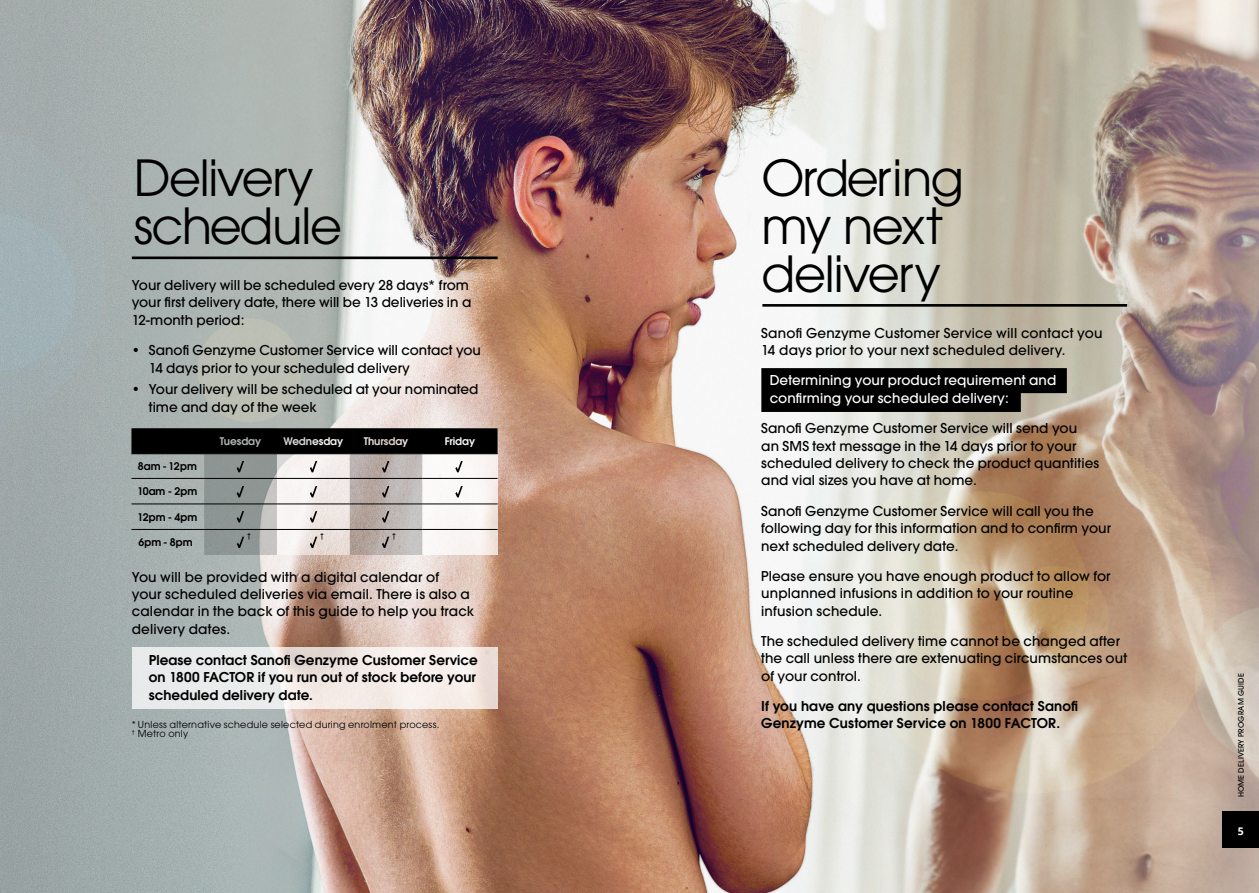
<style>
.page{position:relative;width:1259px;height:893px;background:#fff}
.page>*{position:absolute;margin:0;border:0;box-sizing:border-box;transform-origin:0 0}
.t1{font:49.5px/48px "Avant Garde";letter-spacing:-.03em;color:#000}
.t2{font:500 13.5px/17.4px "Avant Garde";letter-spacing:.005em;color:#000}
.t3{font:600 13.5px/17.4px "Avant Garde";letter-spacing:.005em;color:#000}
.t4{font:500 13.5px/17.4px "Avant Garde";letter-spacing:.005em;color:#fff}
.t5{font:600 10.5px "Avant Garde";letter-spacing:.005em;color:#000}
.t6{font:600 10.5px "Avant Garde";letter-spacing:-.01em;color:#fff}
.t7{font:700 10.5px "Noto Sans";color:#fff}
.t8{font:9.6px "Avant Garde";letter-spacing:.025em;color:#000}
.t9{font:500 7.5px "Avant Garde";letter-spacing:.02em;color:#000}
.t10{font:500 6.75px "Avant Garde";color:#000}
</style>
<div class="page">
<img style="left:0;top:0;width:1066px;height:893px">
<svg style="left:1066px;top:0;width:193px;height:893px"></svg>
<svg style="left:132px;top:647px;width:365px;height:61px;fill:#ebeceb"></svg>
<svg style="left:761px;top:368px;width:305px;height:44px"></svg>
<hr style="left:132px;top:256px;width:365px;height:3px;background:#000">
<hr style="left:762px;top:304px;width:365px;height:3px;background:#000">
<svg style="left:131px;top:555px;width:366px;height:11px"></svg>
<svg style="left:131px;top:428px;width:366px;height:127px"></svg>
<svg style="left:792px;top:298px;width:63px;height:23px"></svg>
<svg style="left:792px;top:283px;width:63px;height:12px"></svg>
<div style="left:200px;top:298px;width:63px;height:23px;background:#aeb6b3"></div>
<div style="left:200px;top:283px;width:63px;height:12px;background:#aeb6b4"></div>
<svg style="left:174px;top:757px;width:659px;height:25px"></svg>
<div style="left:162px;top:765px;width:29px;height:9px;background:#a6b2b1"></div>
<div style="left:1222px;top:811px;width:37px;height:37px;background:#000"></div>
<p class="t1" style="left:134px;top:154px;width:210px">Delivery schedule</p>
<p class="t2" style="left:132px;top:276px;width:341px">Your delivery will be scheduled every 28 days* from your first delivery date, there will be 13 deliveries in a<br>12-month period:</p>
<p class="t2" style="left:149px;top:341px;width:333px;text-indent:-17px">• Sanofi Genzyme Customer Service will contact you<br>14 days prior to your scheduled delivery</p>
<p class="t2" style="left:149px;top:381px;width:331px;text-indent:-17px">• Your delivery will be scheduled at your nominated time and day of the week</p>
<p class="t5" style="left:138px;top:460px;width:61px">8am - 12pm</p>
<p class="t5" style="left:137px;top:485px;width:61px">10am - 2pm</p>
<p class="t5" style="left:137px;top:510px;width:61px">12pm - 4pm</p>
<p class="t5" style="left:139px;top:536px;width:55px">6pm - 8pm</p>
<p class="t6" style="left:220px;top:434px;width:43px">Tuesday</p>
<p class="t6" style="left:283px;top:434px;width:61px">Wednesday</p>
<p class="t6" style="left:364px;top:434px;width:46px">Thursday</p>
<p class="t6" style="left:445px;top:434px;width:32px">Friday</p>
<p class="t10" style="left:247px;top:531px;width:5px">†</p>
<p class="t10" style="left:320px;top:531px;width:5px">†</p>
<p class="t10" style="left:392px;top:531px;width:5px">†</p>
<p class="t2" style="left:132px;top:568px;width:344px">You will be provided with a digital calendar of<br>your scheduled deliveries via email. There is also a calendar in the back of this guide to help you track delivery dates.</p>
<p class="t3" style="left:149px;top:651px;width:330px">Please contact Sanofi Genzyme Customer Service on 1800 FACTOR if you run out of stock before your scheduled delivery date.</p>
<p class="t1" style="left:761px;top:154px;width:204px">Ordering my next</p>
<p class="t1" style="left:761px;top:250px;width:181px">delivery</p>
<p class="t2" style="left:761px;top:324px;width:343px">Sanofi Genzyme Customer Service will contact you<br>14 days prior to your next scheduled delivery.</p>
<p class="t4" style="left:769px;top:372px;width:288px">Determining your product requirement and confirming your scheduled delivery:</p>
<p class="t2" style="left:761px;top:420px;width:339px">Sanofi Genzyme Customer Service will send you<br>an SMS text message in the 14 days prior to your scheduled delivery to check the product quantities and vial sizes you have at home.</p>
<p class="t2" style="left:761px;top:502px;width:351px">Sanofi Genzyme Customer Service will call you the following day for this information and to confirm your next scheduled delivery date.</p>
<p class="t2" style="left:761px;top:567px;width:351px">Please ensure you have enough product to allow for unplanned infusions in addition to your routine infusion schedule.</p>
<p class="t2" style="left:761px;top:632px;width:367px">The scheduled delivery time cannot be changed after the call unless there are extenuating circumstances out of your control.</p>
<p class="t3" style="left:761px;top:697px;width:319px">If you have any questions please contact Sanofi</p>
<p class="t8" style="left:132px;top:718px;width:309px">* Unless alternative schedule selected during enrolment process.</p>
<p class="t3" style="left:761px;top:715px;width:300px">Genzyme Customer Service on 1800 FACTOR.</p>
<p class="t8" style="left:132px;top:728px;width:58px"><sup>†</sup> Metro only</p>
<p class="t9" style="left:1236px;top:797px;width:126px;rotate:-90deg">HOME DELIVERY PROGRAM GUIDE</p>
<p class="t7" style="left:1237px;top:824px;width:8px">5</p>
</div>
